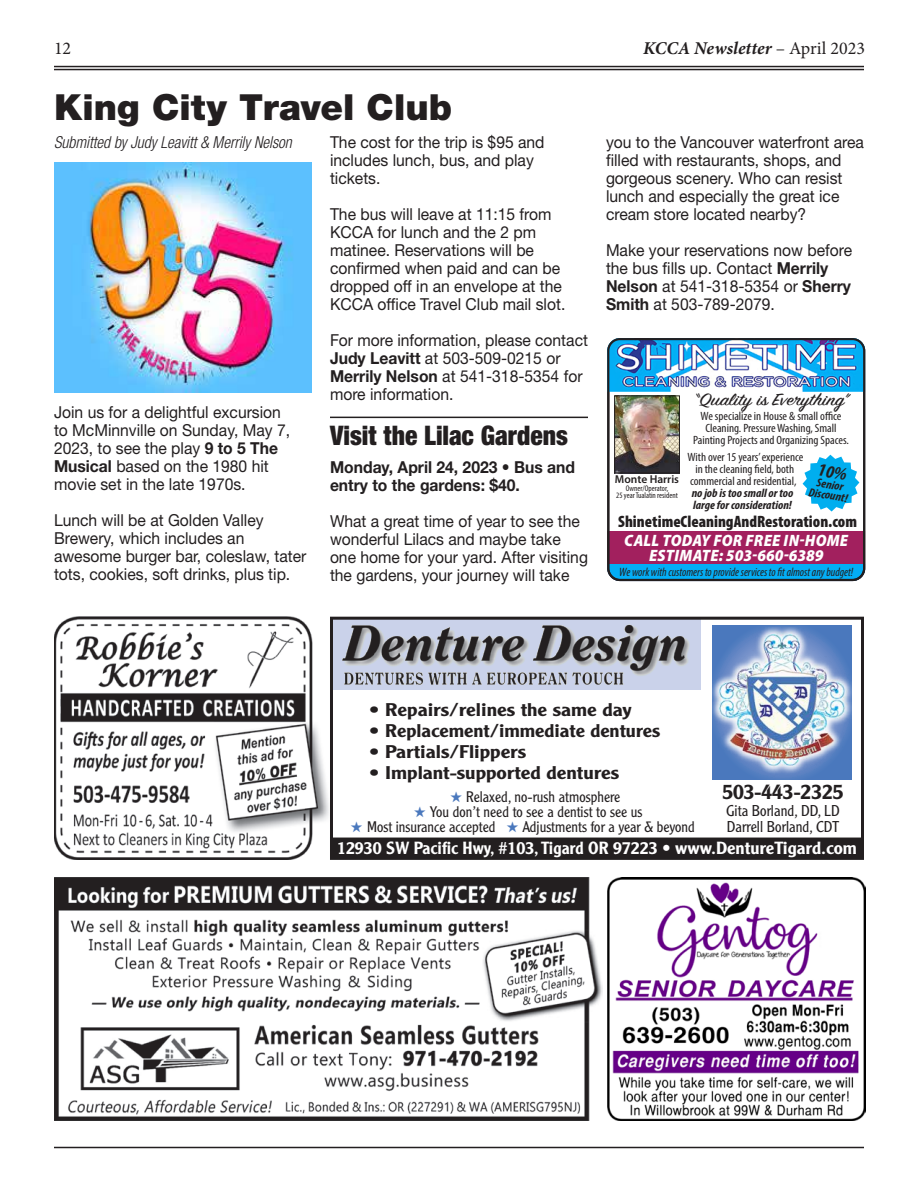
<style>
.page{position:relative;width:918px;height:1188px;background:#fff}
.page>*{position:absolute;margin:0;border:0;box-sizing:border-box;transform-origin:0 0}
.t1{font:900 36px "Helvetica Neue LT Std";letter-spacing:.005em;color:#231f20}
.t2{font:900 condensed 27px "Helvetica Neue LT Std";color:#231f20;scale:.95 1}
.t3{font:500 20.7px "Clearface Gothic LT Std";color:#231f20}
.t4{font:18.6px "Sign Painter House Script";color:#231f20;scale:1.2 1}
.t5{font:500 18px "Clearface Gothic LT Std";color:#231f20;scale:1.2 1}
.t6{font:italic 700 18px "Minion Pro";color:#231f20}
.t7{font:18px "Minion Pro";color:#231f20}
.t8{font:500 17.25px "Clearface Gothic LT Std";color:#fff}
.t9{font:16.5px/18px "Helvetica Neue LT Std";color:#231f20;scale:.95 1}
.t10{font:700 16.5px/18px "Helvetica Neue LT Std";color:#231f20;scale:.95 1}
.t11{font:italic 900 semi-condensed 16.5px/14.9px "Myriad Pro";letter-spacing:.02em;color:#fff;text-align:center}
.t12{font:italic 300 condensed 16.5px "Helvetica Neue LT Std";color:#231f20;scale:.95 1}
.t13{font:900 condensed 16.5px "Myriad Pro";color:#231f20}
.t14{font:300 15.3px/16.2px "Clearface Gothic LT Std";color:#231f20}
.t15{font:300 15px "Clearface Gothic LT Std";color:#231f20}
.t16{font:italic condensed 12.15px "Myriad Pro";color:#231f20;scale:.95 1}
.t17{font:condensed 12px/12px "Myriad Pro";color:#231f20;text-align:center;scale:1.05 1}
.t18{font:italic 700 condensed 12px/10.8px "Myriad Pro";color:#231f20;text-align:center;scale:1.05 1}
.t19{font:600 11.4px "Myriad Pro";color:#231f20}
.t20{font:condensed 8.25px/7.5px "Myriad Pro";color:#231f20;text-align:center}
.s1{font-weight:400;font-style:normal}
.s2{font-weight:700}
.s3{font-weight:700;font-style:italic}
.s4{color:#4a78bd}
</style>
<div class="page">
<hr style="left:54px;top:66px;width:810px;height:1px;background:#231f20">
<hr style="left:54px;top:69px;width:810px;height:1px;background:#231f20">
<hr style="left:54px;top:1147px;width:810px;height:1px;background:#231f20">
<img style="left:54px;top:617px;width:275px;height:242px">
<div style="left:330px;top:619px;width:371px;height:71px;background:#cad2ea"></div>
<div style="left:330px;top:617px;width:534px;height:243px;border:3px solid #231f20"></div>
<div style="left:331px;top:839px;width:532px;height:19px;background:#231f20"></div>
<div style="left:330px;top:838px;width:534px;height:22px;border:3px solid #231f20"></div>
<img style="left:342px;top:624px;width:348px;height:60px">
<svg style="left:712px;top:625px;width:140px;height:154px"></svg>
<img style="left:712px;top:628px;width:140px;height:149px">
<img style="left:54px;top:877px;width:549px;height:243px">
<div style="left:607px;top:532px;width:258px;height:49px;background:#a2205e"></div>
<div style="left:607px;top:565px;width:258px;height:16px;background:#03aef6"></div>
<img style="left:610px;top:341px;width:255px;height:51px">
<div style="left:607px;top:338px;width:258px;height:243px;border:2px solid #231f20;border-radius:12px"></div>
<img style="left:616px;top:397px;width:62px;height:74px">
<div style="left:614px;top:395px;width:66px;height:78px;border:1px solid #231f20"></div>
<hr style="left:330px;top:417px;width:258px;height:1px;background:#231f20">
<img style="left:54px;top:163px;width:258px;height:230px">
<img style="left:607px;top:877px;width:258px;height:243px">
<svg style="left:803px;top:455px;width:56px;height:57px"></svg>
<p class="t7" style="left:54px;top:36px;width:19px">12</p>
<p class="t6" style="left:643px;top:35px;width:223px">KCCA Newsletter <span class="s1">– April 2023</span></p>
<p class="t1" style="left:54px;top:86px;width:400px">King City Travel Club</p>
<p class="t12" style="left:54px;top:133px;width:252px">Submitted by Judy Leavitt &amp; Merrily Nelson</p>
<p class="t9" style="left:330px;top:133px;width:227px">The cost for the trip is $95 and includes lunch, bus, and play tickets.</p>
<p class="t9" style="left:330px;top:205px;width:249px">The bus will leave at 11:15 from<br>KCCA for lunch and the 2 pm matinee. Reservations will be confirmed when paid and can be dropped off in an envelope at the<br>KCCA office Travel Club mail slot.</p>
<p class="t9" style="left:330px;top:331px;width:273px">For more information, please contact<br><span class="s2">Judy Leavitt</span> at 503-509-0215 or<br><span class="s2">Merrily Nelson</span> at 541-318-5354 for more information.</p>
<p class="t2" style="left:330px;top:419px;width:252px">Visit the Lilac Gardens</p>
<p class="t10" style="left:330px;top:458px;width:259px">Monday, April 24, 2023 • Bus and entry to the gardens: $40.</p>
<p class="t9" style="left:330px;top:512px;width:273px">What a great time of year to see the wonderful Lilacs and maybe take one home for your yard. After visiting the gardens, your journey will take</p>
<p class="t9" style="left:54px;top:403px;width:250px">Join us for a delightful excursion to McMinnville on Sunday, May 7,<br>2023, to see the play <span class="s2">9 to 5 The<br>Musical</span> based on the 1980 hit movie set in the late 1970s.</p>
<p class="t9" style="left:54px;top:511px;width:267px">Lunch will be at Golden Valley<br>Brewery, which includes an awesome burger bar, coleslaw, tater tots, cookies, soft drinks, plus tip.</p>
<p class="t9" style="left:606px;top:133px;width:273px">you to the Vancouver waterfront area filled with restaurants, shops, and gorgeous scenery. Who can resist lunch and especially the great ice cream store located nearby?</p>
<p class="t9" style="left:606px;top:241px;width:261px">Make your reservations now before the bus fills up. Contact <span class="s2">Merrily<br>Nelson</span> at 541-318-5354 or <span class="s2">Sherry<br>Smith</span> at 503-789-2079.</p>
<p class="t4" style="left:693px;top:388px;width:132px">“Quality is Everything”</p>
<p class="t17" style="left:693px;top:410px;width:150px">We specialize in House &amp; small office<br>Cleaning. Pressure Washing, Small<br>Painting Projects and Organizing Spaces.</p>
<p class="t17" style="left:688px;top:451px;width:112px">With over 15 years’ experience in the cleaning field, both commercial and residential, <span class="s3">no job is too small or too large for consideration!</span></p>
<p class="t11" style="left:624px;top:532px;width:225px">CALL TODAY FOR FREE IN-HOME<br>ESTIMATE: 503-660-6389</p>
<p class="t16" style="left:619px;top:564px;width:248px">We work with customers to provide services to fit almost any budget!</p>
<p class="t19" style="left:615px;top:472px;width:66px">Monte Harris</p>
<p class="t20" style="left:616px;top:484px;width:63px">Owner/Operator,<br>25 year Tualatin resident</p>
<p class="t18" style="left:812px;top:475px;width:39px;rotate:10deg">Senior<br>Discount!</p>
<p class="t13" style="left:618px;top:511px;width:240px">ShinetimeCleaningAndRestoration.com</p>
<p class="t5" style="left:369px;top:698px;width:220px">• Repairs/relines the same day</p>
<p class="t5" style="left:369px;top:719px;width:244px">• Replacement/immediate dentures</p>
<p class="t5" style="left:369px;top:740px;width:133px">• Partials/Flippers</p>
<p class="t5" style="left:369px;top:761px;width:210px">• Implant-supported dentures</p>
<p class="t15" style="left:450px;top:787px;width:172px"><span class="s4">★</span> Relaxed, no-rush atmosphere</p>
<p class="t15" style="left:414px;top:802px;width:230px"><span class="s4">★</span> You don’t need to see a dentist to see us</p>
<p class="t15" style="left:351px;top:817px;width:346px"><span class="s4">★</span> Most insurance accepted <span class="s4">★</span> Adjustments for a year &amp; beyond</p>
<p class="t8" style="left:337px;top:837px;width:521px">12930 SW Pacific Hwy, #103, Tigard OR 97223 • www.DentureTigard.com</p>
<p class="t3" style="left:722px;top:779px;width:123px">503-443-2325</p>
<p class="t14" style="left:726px;top:802px;width:115px">Gita Borland, DD, LD<br>Darrell Borland, CDT</p>
</div>
